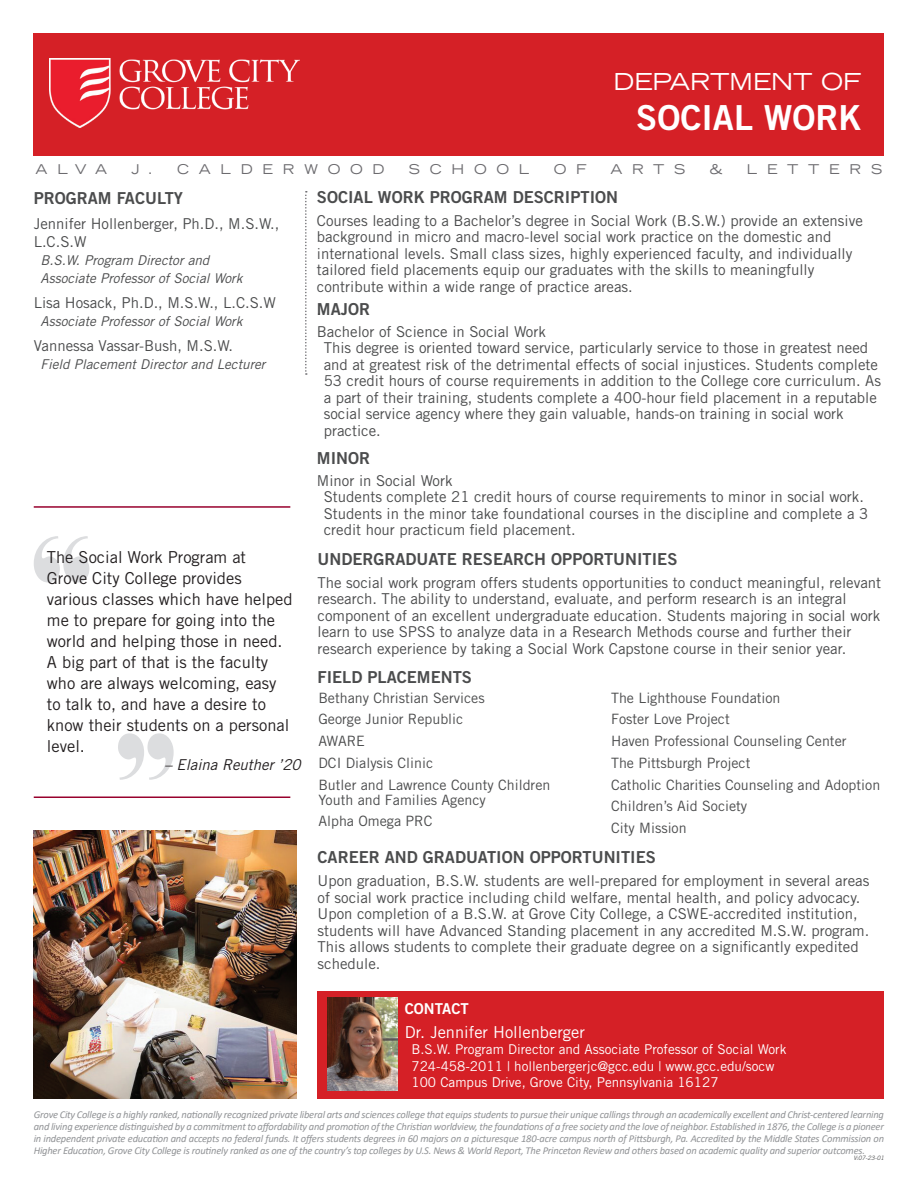
<style>
.page{position:relative;width:918px;height:1188px;background:#fff}
.page>*{position:absolute;margin:0;border:0;box-sizing:border-box;transform-origin:0 0}
.t1{font:34.5px "Trade Gothic LT Std Bd 2";color:#fff}
.t2{font:expanded 23.4px "Trade Gothic LT Std";color:#fff}
.t3{font:16.5px/21px "Trade Gothic LT Std";color:#231f20}
.t4{font:16.5px "Trade Gothic LT Std Bd 2";color:#4b4c4d}
.t5{font:16.5px "Trade Gothic LT Std";color:#fff}
.t6{font:15px/16.5px "Trade Gothic LT Std";color:#4b4c4d}
.t7{font:italic 15px "Trade Gothic LT Std";color:#231f20}
.t8{font:15px "Trade Gothic LT Std Bd 2";color:#fff}
.t9{font:14.25px/21.8px "Trade Gothic LT Std";color:#4b4c4d}
.t10{font:13.5px/16.5px "Trade Gothic LT Std";color:#fff}
.t11{font:italic 13.5px/18px "Trade Gothic LT Std";color:#4b4c4d}
.t12{font:expanded 13.5px "Trade Gothic LT Std";letter-spacing:.72em;color:#6c6b6f}
.t13{font:italic 10.5px/12px "Calibri";letter-spacing:-.02em;color:#919396;text-align:justify}
.t14{font:italic 6px "Trade Gothic LT Std";color:#4b4c4d}
</style>
<div class="page">
<img style="left:34px;top:830px;width:263px;height:269px">
<svg style="left:305px;top:191px;width:2px;height:184px"></svg>
<svg style="left:118px;top:733px;width:56px;height:47px"></svg>
<svg style="left:34px;top:536px;width:55px;height:47px"></svg>
<hr style="left:34px;top:506px;width:256px;height:2px;background:#98012d">
<hr style="left:34px;top:796px;width:256px;height:2px;background:#98012d">
<div style="left:317px;top:992px;width:567px;height:107px;background:#d52026"></div>
<img style="left:327px;top:998px;width:71px;height:93px">
<div style="left:34px;top:34px;width:850px;height:122px;background:#d52026"></div>
<img style="left:50px;top:58px;width:249px;height:70px">
<h2 class="t2" style="left:614px;top:66px;width:249px">DEPARTMENT OF</h2>
<h1 class="t1" style="left:636px;top:97px;width:227px">SOCIAL WORK</h1>
<p class="t12" style="left:36px;top:160px;width:73px">ALVA</p>
<p class="t12" style="left:131px;top:160px;width:255px">J. CALDERWOOD</p>
<p class="t12" style="left:409px;top:160px;width:122px">SCHOOL</p>
<p class="t12" style="left:554px;top:160px;width:34px">O F</p>
<p class="t12" style="left:610px;top:160px;width:77px">ARTS</p>
<p class="t12" style="left:710px;top:160px;width:14px">&amp;</p>
<p class="t12" style="left:747px;top:160px;width:137px">LETTERS</p>
<p class="t4" style="left:34px;top:188px;width:151px">PROGRAM FACULTY</p>
<p class="t6" style="left:34px;top:215px;width:247px;line-height:18px">Jennifer Hollenberger, Ph.D., M.S.W.,<br>L.C.S.W</p>
<p class="t11" style="left:40px;top:252px;width:203px">B.S.W. Program Director and<br>Associate Professor of Social Work</p>
<p class="t6" style="left:34px;top:294px;width:244px">Lisa Hosack, Ph.D., M.S.W., L.C.S.W</p>
<p class="t11" style="left:40px;top:312px;width:203px">Associate Professor of Social Work</p>
<p class="t6" style="left:34px;top:337px;width:201px">Vannessa Vassar-Bush, M.S.W.</p>
<p class="t11" style="left:40px;top:355px;width:226px">Field Placement Director and Lecturer</p>
<p class="t4" style="left:317px;top:186px;width:303px">SOCIAL WORK PROGRAM DESCRIPTION</p>
<p class="t6" style="left:317px;top:212px;width:547px">Courses leading to a Bachelor’s degree in Social Work (B.S.W.) provide an extensive background in micro and macro-level social work practice on the domestic and international levels. Small class sizes, highly experienced faculty, and individually tailored field placements equip our graduates with the skills to meaningfully contribute within a wide range of practice areas.</p>
<p class="t6" style="left:317px;top:301px;width:6px">.</p>
<p class="t4" style="left:317px;top:299px;width:55px">MAJOR</p>
<p class="t6" style="left:324px;top:323px;width:559px;text-indent:-7px">Bachelor of Science in Social Work<br>This degree is oriented toward service, particularly service to those in greatest need and at greatest risk of the detrimental effects of social injustices. Students complete 53 credit hours of course requirements in addition to the College core curriculum. As a part of their training, students complete a 400-hour field placement in a reputable social service agency where they gain valuable, hands-on training in social work practice.</p>
<p class="t4" style="left:317px;top:448px;width:55px">MINOR</p>
<p class="t6" style="left:324px;top:472px;width:546px;text-indent:-7px">Minor in Social Work<br>Students complete 21 credit hours of course requirements to minor in social work.<br>Students in the minor take foundational courses in the discipline and complete a 3 credit hour practicum field placement.</p>
<p class="t3" style="left:47px;top:547px;width:247px">The Social Work Program at<br>Grove City College provides various classes which have helped me to prepare for going into the world and helping those in need.<br>A big part of that is the faculty who are always welcoming, easy to talk to, and have a desire to know their students on a personal level.</p>
<p class="t7" style="left:165px;top:756px;width:138px">– Elaina Reuther ’20</p>
<p class="t4" style="left:318px;top:548px;width:361px">UNDERGRADUATE RESEARCH OPPORTUNITIES</p>
<p class="t6" style="left:318px;top:574px;width:565px">The social work program offers students opportunities to conduct meaningful, relevant research. The ability to understand, evaluate, and perform research is an integral component of an excellent undergraduate education. Students majoring in social work learn to use SPSS to analyze data in a Research Methods course and further their research experience by taking a Social Work Capstone course in their senior year.</p>
<p class="t4" style="left:318px;top:667px;width:156px">FIELD PLACEMENTS</p>
<p class="t9" style="left:318px;top:687px;width:233px">Bethany Christian Services<br>George Junior Republic<br>AWARE<br>DCI Dialysis Clinic<br>Butler and Lawrence County Children</p>
<p class="t9" style="left:318px;top:788px;width:169px">Youth and Families Agency<br>Alpha Omega PRC</p>
<p class="t9" style="left:611px;top:686px;width:271px">The Lighthouse Foundation<br>Foster Love Project<br>Haven Professional Counseling Center<br>The Pittsburgh Project<br>Catholic Charities Counseling and Adoption<br>Children’s Aid Society<br>City Mission</p>
<p class="t4" style="left:318px;top:847px;width:340px">CAREER AND GRADUATION OPPORTUNITIES</p>
<p class="t6" style="left:318px;top:872px;width:553px">Upon graduation, B.S.W. students are well-prepared for employment in several areas of social work practice including child welfare, mental health, and policy advocacy.<br>Upon completion of a B.S.W. at Grove City College, a CSWE-accredited institution, students will have Advanced Standing placement in any accredited M.S.W. program.<br>This allows students to complete their graduate degree on a significantly expedited schedule.</p>
<p class="t8" style="left:405px;top:1000px;width:66px">CONTACT</p>
<p class="t5" style="left:405px;top:1022px;width:182px">Dr. Jennifer Hollenberger</p>
<p class="t10" style="left:411px;top:1041px;width:376px">B.S.W. Program Director and Associate Professor of Social Work<br>724-458-2011 | hollenbergerjc@gcc.edu | www.gcc.edu/socw<br>100 Campus Drive, Grove City, Pennsylvania 16127</p>
<p class="t13" style="left:34px;top:1108px;width:852px">Grove City College is a highly ranked, nationally recognized private liberal arts and sciences college that equips students to pursue their unique callings through an academically excellent and Christ-centered learning and living experience distinguished by a commitment to affordability and promotion of the Christian worldview, the foundations of a free society and the love of neighbor. Established in 1876, the College is a pioneer in independent private education and accepts no federal funds. It offers students degrees in 60 majors on a picturesque 180-acre campus north of Pittsburgh, Pa. Accredited by the Middle States Commission on Higher Education, Grove City College is routinely ranked as one of the country’s top colleges by U.S. News &amp; World Report, The Princeton Review and others based on academic quality and superior outcomes.</p>
<p class="t14" style="left:854px;top:1154px;width:32px">V:07-23-01</p>
</div>
